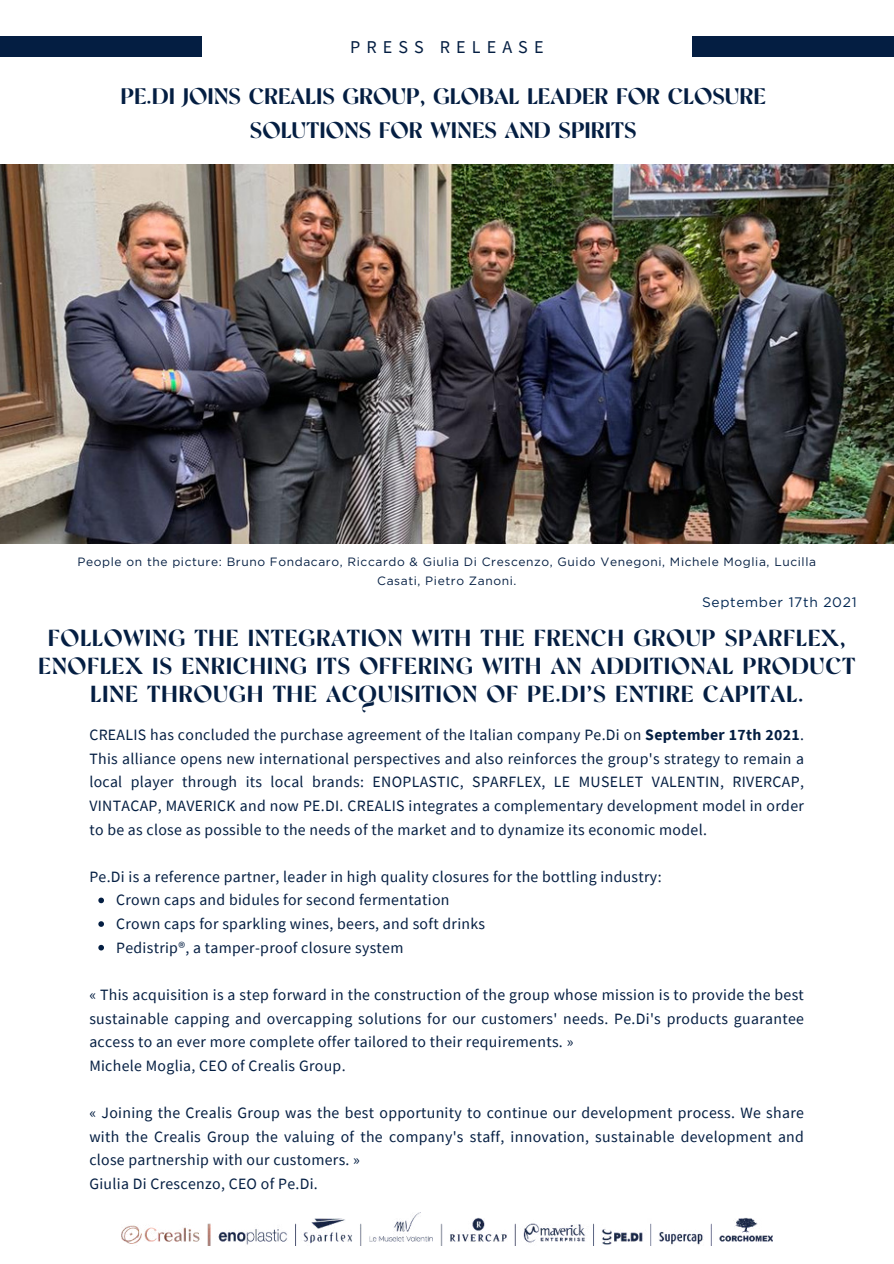
<style>
.page{position:relative;width:894px;height:1264px;background:#fff}
.page>*{position:absolute;margin:0;border:0;box-sizing:border-box;transform-origin:0 0}
.t1{font:23.25px/28.2px "Tangerine";letter-spacing:.025em;color:#041e42;text-align:center}
.t2{font:22.5px/34.8px "Tangerine";color:#041e42;text-align:center}
.t3{font:18px "Source Sans Pro";letter-spacing:.34em;color:#041e42}
.t4{font:15.75px/23.7px "Source Sans Pro";letter-spacing:.02em;color:#041e42}
.t5{font:13.8px "Gotham";letter-spacing:.05em;color:#002651}
.t6{font:12px/19px "Gotham";letter-spacing:.05em;color:#041e42;text-align:center}
.s1{font-weight:700}
</style>
<div class="page">
<div style="left:0;top:37px;width:202px;height:20px;background:#041e42"></div>
<div style="left:691px;top:37px;width:202px;height:20px;background:#041e42"></div>
<svg style="left:98px;top:897px;width:6px;height:6px"></svg>
<svg style="left:98px;top:921px;width:6px;height:5px"></svg>
<svg style="left:98px;top:944px;width:6px;height:6px"></svg>
<img style="left:0;top:164px;width:893px;height:379px">
<img style="left:122px;top:1212px;width:650px;height:32px">
<p class="t3" style="left:350px;top:35px;width:195px">PRESS RELEASE</p>
<h2 class="t2" style="left:120px;top:80px;width:646px">PE.DI JOINS CREALIS GROUP, GLOBAL LEADER FOR CLOSURE<br>SOLUTIONS FOR WINES AND SPIRITS</h2>
<p class="t6" style="left:77px;top:552px;width:739px">People on the picture: Bruno Fondacaro, Riccardo &amp; Giulia Di Crescenzo, Guido Venegoni, Michele Moglia, Lucilla<br>Casati, Pietro Zanoni.</p>
<p class="t5" style="left:701px;top:593px;width:156px">September 17th 2021</p>
<h1 class="t1" style="left:38px;top:626px;width:818px">FOLLOWING THE INTEGRATION WITH THE FRENCH GROUP SPARFLEX,<br>ENOFLEX IS ENRICHING ITS OFFERING WITH AN ADDITIONAL PRODUCT<br>LINE THROUGH THE ACQUISITION OF PE.DI’S ENTIRE CAPITAL.</h1>
<p class="t4" style="left:89px;top:722px;width:716px;text-align:justify">CREALIS has concluded the purchase agreement of the Italian company Pe.Di on <span class="s1">September 17th 2021</span>.<br>This alliance opens new international perspectives and also reinforces the group's strategy to remain a local player through its local brands: ENOPLASTIC, SPARFLEX, LE MUSELET VALENTIN, RIVERCAP, VINTACAP, MAVERICK and now PE.DI. CREALIS integrates a complementary development model in order to be as close as possible to the needs of the market and to dynamize its economic model.</p>
<p class="t4" style="left:116px;top:864px;width:546px;text-indent:-27px">Pe.Di is a reference partner, leader in high quality closures for the bottling industry:<br>Crown caps and bidules for second fermentation<br>Crown caps for sparkling wines, beers, and soft drinks<br>Pedistrip®, a tamper-proof closure system</p>
<p class="t4" style="left:89px;top:982px;width:715px">« This acquisition is a step forward in the construction of the group whose mission is to provide the best sustainable capping and overcapping solutions for our customers' needs. Pe.Di's products guarantee access to an ever more complete offer tailored to their requirements. »<br>Michele Moglia, CEO of Crealis Group.</p>
<p class="t4" style="left:89px;top:1100px;width:716px">« Joining the Crealis Group was the best opportunity to continue our development process. We share with the Crealis Group the valuing of the company's staff, innovation, sustainable development and close partnership with our customers. »<br>Giulia Di Crescenzo, CEO of Pe.Di.</p>
</div>
